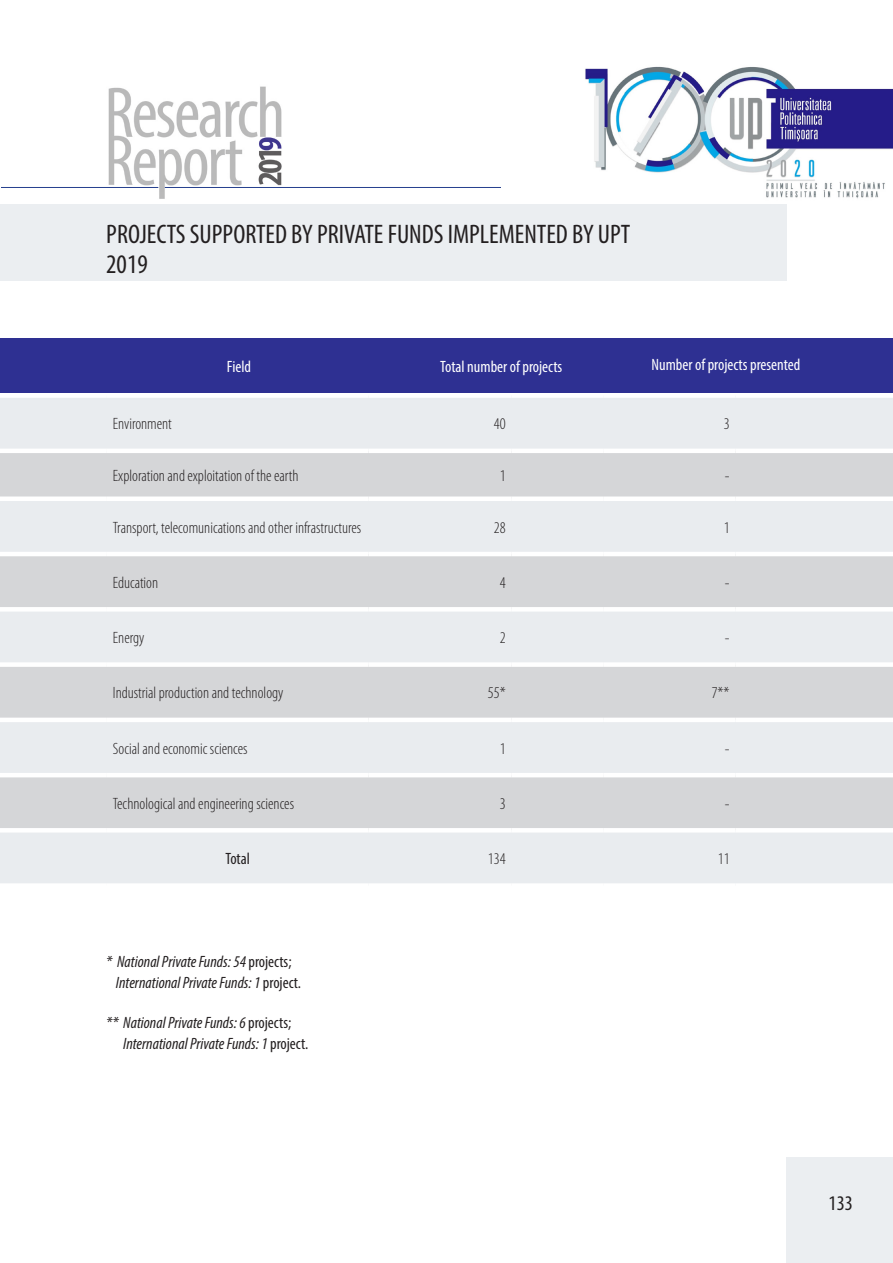
<style>
.page{position:relative;width:893px;height:1263px;background:#fff}
.page>*{position:absolute;margin:0;border:0;box-sizing:border-box;transform-origin:0 0}
.t1{font:condensed 26.85px "Myriad Pro";color:#231f20}
.t2{font:condensed 20.85px "Myriad Pro";color:#231f20}
.t3{font:300 condensed 16.5px "Myriad Pro";color:#231f20}
.t4{font:italic condensed 16.5px "Myriad Pro";color:#231f20}
.t5{font:condensed 16.5px "Myriad Pro";color:#fff}
.t6{font:condensed 16.5px "Myriad Pro";color:#231f20}
.s1{font-style:normal}
</style>
<div class="page">
<div style="left:787px;top:1157px;width:106px;height:106px;background:#ebeef1"></div>
<img style="left:108px;top:86px;width:174px;height:113px">
<hr style="left:165px;top:187px;width:431px;height:1px;background:#253f8e">
<hr style="left:1px;top:187px;width:157px;height:1px;background:#253f8e">
<img style="left:502px;top:66px;width:391px;height:133px">
<div style="left:0;top:204px;width:787px;height:77px;background:#ebeef1"></div>
<div style="left:0;top:339px;width:893px;height:54px;background:#2e3092"></div>
<div style="left:0;top:398px;width:893px;height:485px;background:#e9ecef"></div>
<svg style="left:0;top:453px;width:893px;height:375px;background:#dddfe2"></svg>
<hr style="left:0;top:449px;width:107px;height:4px;background:#fff">
<hr style="left:107px;top:449px;width:262px;height:4px;background:#fff">
<hr style="left:369px;top:449px;width:143px;height:4px;background:#fff">
<hr style="left:512px;top:449px;width:92px;height:4px;background:#fff">
<hr style="left:604px;top:449px;width:132px;height:4px;background:#fff">
<hr style="left:736px;top:449px;width:157px;height:4px;background:#fff">
<div style="left:0;top:496px;width:107px;height:5px;background:#fff"></div>
<div style="left:107px;top:496px;width:262px;height:5px;background:#fff"></div>
<div style="left:369px;top:496px;width:143px;height:5px;background:#fff"></div>
<div style="left:512px;top:496px;width:92px;height:5px;background:#fff"></div>
<div style="left:604px;top:496px;width:132px;height:5px;background:#fff"></div>
<div style="left:736px;top:496px;width:157px;height:5px;background:#fff"></div>
<hr style="left:0;top:552px;width:107px;height:4px;background:#fff">
<hr style="left:107px;top:552px;width:262px;height:4px;background:#fff">
<hr style="left:369px;top:552px;width:143px;height:4px;background:#fff">
<hr style="left:512px;top:552px;width:92px;height:4px;background:#fff">
<hr style="left:604px;top:552px;width:132px;height:4px;background:#fff">
<hr style="left:736px;top:552px;width:157px;height:4px;background:#fff">
<hr style="left:0;top:607px;width:107px;height:4px;background:#fff">
<hr style="left:107px;top:607px;width:262px;height:4px;background:#fff">
<hr style="left:369px;top:607px;width:143px;height:4px;background:#fff">
<hr style="left:512px;top:607px;width:92px;height:4px;background:#fff">
<hr style="left:604px;top:607px;width:132px;height:4px;background:#fff">
<hr style="left:736px;top:607px;width:157px;height:4px;background:#fff">
<div style="left:0;top:662px;width:107px;height:5px;background:#fff"></div>
<div style="left:107px;top:662px;width:262px;height:5px;background:#fff"></div>
<div style="left:369px;top:662px;width:143px;height:5px;background:#fff"></div>
<div style="left:512px;top:662px;width:92px;height:5px;background:#fff"></div>
<div style="left:604px;top:662px;width:132px;height:5px;background:#fff"></div>
<div style="left:736px;top:662px;width:157px;height:5px;background:#fff"></div>
<hr style="left:0;top:718px;width:107px;height:4px;background:#fff">
<hr style="left:107px;top:718px;width:262px;height:4px;background:#fff">
<hr style="left:369px;top:718px;width:143px;height:4px;background:#fff">
<hr style="left:512px;top:718px;width:92px;height:4px;background:#fff">
<hr style="left:604px;top:718px;width:132px;height:4px;background:#fff">
<hr style="left:736px;top:718px;width:157px;height:4px;background:#fff">
<hr style="left:0;top:773px;width:107px;height:4px;background:#fff">
<hr style="left:107px;top:773px;width:262px;height:4px;background:#fff">
<hr style="left:369px;top:773px;width:143px;height:4px;background:#fff">
<hr style="left:512px;top:773px;width:92px;height:4px;background:#fff">
<hr style="left:604px;top:773px;width:132px;height:4px;background:#fff">
<hr style="left:736px;top:773px;width:157px;height:4px;background:#fff">
<hr style="left:0;top:828px;width:107px;height:4px;background:#fff">
<hr style="left:107px;top:828px;width:262px;height:4px;background:#fff">
<hr style="left:369px;top:828px;width:143px;height:4px;background:#fff">
<hr style="left:512px;top:828px;width:92px;height:4px;background:#fff">
<hr style="left:604px;top:828px;width:132px;height:4px;background:#fff">
<hr style="left:736px;top:828px;width:157px;height:4px;background:#fff">
<p class="t1" style="left:106px;top:218px;width:526px">PROJECTS SUPPORTED BY PRIVATE FUNDS IMPLEMENTED BY UPT</p>
<p class="t1" style="left:106px;top:247px;width:43px">2019</p>
<p class="t5" style="left:227px;top:357px;width:26px">Field</p>
<p class="t5" style="left:440px;top:357px;width:124px">Total number of projects</p>
<p class="t5" style="left:651px;top:355px;width:150px">Number of projects presented</p>
<p class="t3" style="left:113px;top:415px;width:60px">Environment</p>
<p class="t3" style="left:494px;top:415px;width:13px">40</p>
<p class="t3" style="left:724px;top:415px;width:7px">3</p>
<p class="t3" style="left:113px;top:467px;width:187px">Exploration and exploitation of the earth</p>
<p class="t3" style="left:500px;top:467px;width:7px">1</p>
<p class="t3" style="left:725px;top:467px;width:6px">-</p>
<p class="t3" style="left:113px;top:518px;width:250px">Transport, telecomunications and other infrastructures</p>
<p class="t3" style="left:494px;top:518px;width:13px">28</p>
<p class="t3" style="left:724px;top:518px;width:7px">1</p>
<p class="t3" style="left:113px;top:574px;width:47px">Education</p>
<p class="t3" style="left:500px;top:574px;width:7px">4</p>
<p class="t3" style="left:725px;top:574px;width:6px">-</p>
<p class="t3" style="left:113px;top:629px;width:33px">Energy</p>
<p class="t3" style="left:500px;top:629px;width:7px">2</p>
<p class="t3" style="left:725px;top:629px;width:6px">-</p>
<p class="t3" style="left:113px;top:684px;width:172px">Industrial production and technology</p>
<p class="t3" style="left:488px;top:684px;width:19px">55*</p>
<p class="t3" style="left:712px;top:684px;width:19px">7**</p>
<p class="t3" style="left:113px;top:739px;width:136px">Social and economic sciences</p>
<p class="t3" style="left:500px;top:739px;width:7px">1</p>
<p class="t3" style="left:725px;top:739px;width:6px">-</p>
<p class="t3" style="left:113px;top:795px;width:183px">Technological and engineering sciences</p>
<p class="t3" style="left:500px;top:795px;width:7px">3</p>
<p class="t3" style="left:725px;top:795px;width:6px">-</p>
<p class="t6" style="left:225px;top:849px;width:26px">Total</p>
<p class="t3" style="left:488px;top:850px;width:19px">134</p>
<p class="t3" style="left:718px;top:850px;width:13px">11</p>
<p class="t4" style="left:106px;top:951px;width:187px">* National Private Funds: 54<span class="s1">projects;</span></p>
<p class="t4" style="left:116px;top:972px;width:187px">International Private Funds: 1 <span class="s1">project.</span></p>
<p class="t4" style="left:106px;top:1012px;width:186px">** National Private Funds: 6<span class="s1">projects;</span></p>
<p class="t4" style="left:123px;top:1033px;width:187px">International Private Funds: 1 <span class="s1">project.</span></p>
<p class="t2" style="left:828px;top:1191px;width:26px">133</p>
</div>
